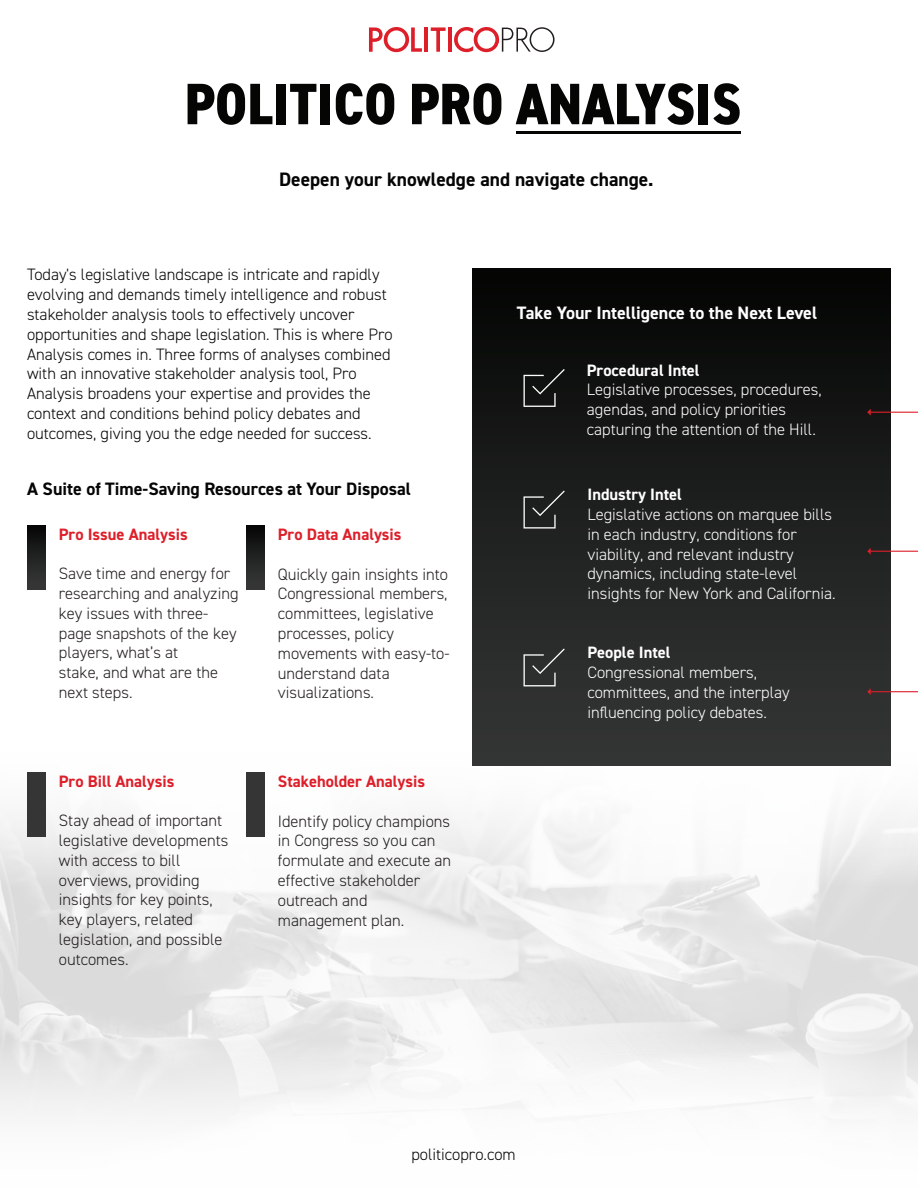
<style>
.page{position:relative;width:918px;height:1188px;background:#fff}
.page>*{position:absolute;margin:0;border:0;box-sizing:border-box;transform-origin:0 0}
.t1{font:800 condensed 58.65px "DIN2014";color:#050504}
.t2{font:700 19.5px "DIN2014";color:#050504}
.t3{font:700 18px "DIN2014";color:#050504}
.t4{font:700 18px "DIN2014";color:#fff}
.t5{font:300 16.5px/19.8px "DIN2014";color:#231f20}
.t6{font:300 16.5px/19.8px "DIN2014";color:#050504}
.t7{font:300 16.5px/19.8px "DIN2014";color:#fff}
.t8{font:700 16.5px "DIN2014";color:#dd1f2a}
.t9{font:700 16.5px "DIN2014";color:#fff}
</style>
<div class="page">
<svg style="left:0;top:765px;width:918px;height:350px"></svg>
<svg style="left:369px;top:27px;width:53px;height:25px"></svg>
<hr style="left:425px;top:27px;width:3px;height:25px;background:#dd1f2a">
<svg style="left:431px;top:27px;width:15px;height:25px"></svg>
<hr style="left:448px;top:27px;width:4px;height:25px;background:#dd1f2a">
<svg style="left:454px;top:27px;width:101px;height:25px"></svg>
<div style="left:27px;top:773px;width:18px;height:64px;background:#353535"></div>
<div style="left:246px;top:773px;width:18px;height:64px;background:#353535"></div>
<div style="left:27px;top:526px;width:18px;height:64px;background:linear-gradient(to bottom,#070807,#393a3a)"></div>
<div style="left:246px;top:526px;width:18px;height:64px;background:linear-gradient(to bottom,#070807,#393a3a)"></div>
<div style="left:472px;top:269px;width:419px;height:496px;background:linear-gradient(to bottom,#050605,#363737)"></div>
<hr style="left:870px;top:412px;width:48px;height:1px;background:#dd1f2a">
<svg style="left:867px;top:409px;width:4px;height:7px"></svg>
<svg style="left:524px;top:369px;width:41px;height:38px;background:#292a29"></svg>
<hr style="left:870px;top:551px;width:48px;height:1px;background:#dd1f2a">
<svg style="left:867px;top:548px;width:4px;height:7px"></svg>
<svg style="left:524px;top:491px;width:41px;height:38px;background:#353636"></svg>
<hr style="left:870px;top:691px;width:48px;height:1px;background:#dd1f2a">
<svg style="left:867px;top:688px;width:4px;height:7px"></svg>
<svg style="left:524px;top:648px;width:41px;height:38px;background:#404141"></svg>
<hr style="left:517px;top:132px;width:224px;height:2px;background:#050504">
<h1 class="t1" style="left:185px;top:65px;width:558px">POLITICO PRO ANALYSIS</h1>
<p class="t2" style="left:279px;top:166px;width:376px">Deepen your knowledge and navigate change.</p>
<p class="t6" style="left:27px;top:265px;width:367px">Today's legislative landscape is intricate and rapidly evolving and demands timely intelligence and robust stakeholder analysis tools to effectively uncover opportunities and shape legislation. This is where Pro Analysis comes in. Three forms of analyses combined with an innovative stakeholder analysis tool, Pro Analysis broadens your expertise and provides the context and conditions behind policy debates and outcomes, giving you the edge needed for success.</p>
<p class="t3" style="left:27px;top:477px;width:385px">A Suite of Time-Saving Resources at Your Disposal</p>
<p class="t8" style="left:59px;top:523px;width:130px">Pro Issue Analysis</p>
<p class="t5" style="left:59px;top:564px;width:181px">Save time and energy for researching and analyzing key issues with three&shy;page snapshots of the key players, what’s at<br>stake, and what are the next steps.</p>
<p class="t8" style="left:278px;top:523px;width:125px">Pro Data Analysis</p>
<p class="t5" style="left:278px;top:564px;width:173px">Quickly gain insights into<br>Congressional members, committees, legislative processes, policy movements with easy-to&shy;understand data visualizations.</p>
<p class="t8" style="left:59px;top:770px;width:117px">Pro Bill Analysis</p>
<p class="t5" style="left:59px;top:811px;width:171px">Stay ahead of important legislative developments with access to bill overviews, providing insights for key points, key players, related legislation, and possible outcomes.</p>
<p class="t8" style="left:278px;top:770px;width:149px">Stakeholder Analysis</p>
<p class="t5" style="left:278px;top:811px;width:175px">Identify policy champions in Congress so you can formulate and execute an effective stakeholder outreach and management plan.</p>
<p class="t4" style="left:517px;top:301px;width:302px">Take Your Intelligence to the Next Level</p>
<p class="t9" style="left:587px;top:359px;width:114px">Procedural Intel</p>
<p class="t7" style="left:587px;top:380px;width:236px">Legislative processes, procedures, agendas, and policy priorities capturing the attention of the Hill.</p>
<p class="t9" style="left:587px;top:483px;width:96px">Industry Intel</p>
<p class="t7" style="left:587px;top:504px;width:250px">Legislative actions on marquee bills in each industry, conditions for viability, and relevant industry dynamics, including state-level insights for New York and California.</p>
<p class="t9" style="left:587px;top:642px;width:85px">People Intel</p>
<p class="t7" style="left:587px;top:663px;width:204px">Congressional members, committees, and the interplay influencing policy debates.</p>
<p class="t6" style="left:411px;top:1144px;width:106px">politicopro.com</p>
</div>
